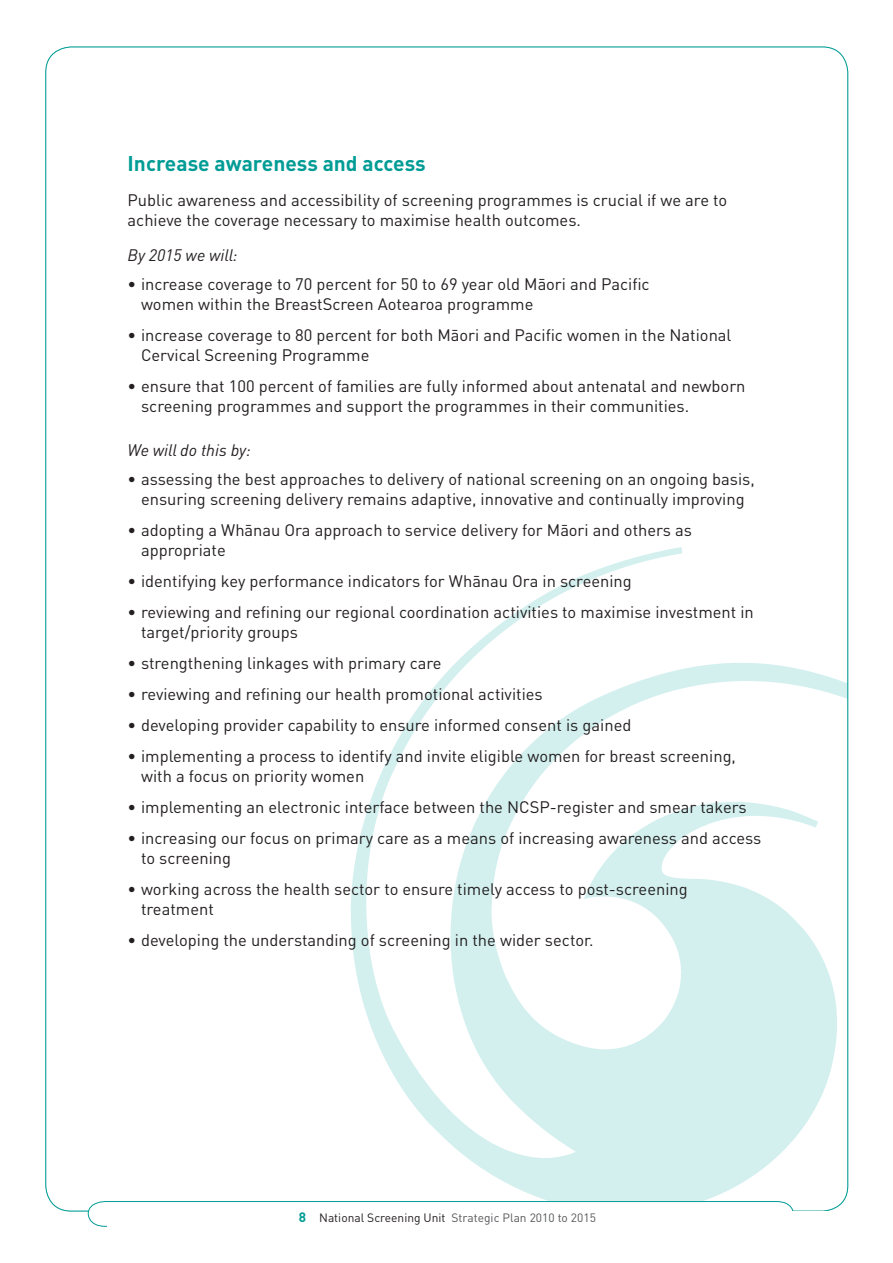
<style>
.page{position:relative;width:893px;height:1263px;background:#fff}
.page>*{position:absolute;margin:0;border:0;box-sizing:border-box;transform-origin:0 0}
.t1{font:700 21px "DIN";color:#009c95}
.t2{font:16.5px/20.2px "DIN";color:#231f20}
.t3{font:italic 16.5px "DIN Pro";color:#231f20}
.t4{font:12px "DIN";color:#57585a}
.s1{font-weight:700;font-size:13.5px;color:#009c95}
.s2{color:#231f20}
</style>
<div class="page">
<img style="left:351px;top:547px;width:497px;height:664px">
<svg style="left:87px;top:1201px;width:707px;height:26px"></svg>
<div style="left:107px;top:1211px;width:726px;height:29px;background:#fff"></div>
<p class="t1" style="left:128px;top:149px;width:300px">Increase awareness and access</p>
<p class="t2" style="left:128px;top:189px;width:601px">Public awareness and accessibility of screening programmes is crucial if we are to achieve the coverage necessary to maximise health outcomes.</p>
<p class="t3" style="left:128px;top:245px;width:111px">By 2015 we will:</p>
<p class="t2" style="left:141px;top:273px;width:510px;text-indent:-13px">• increase coverage to 70 percent for 50 to 69 year old M¯aori and Pacific women within the BreastScreen Aotearoa programme</p>
<p class="t2" style="left:141px;top:325px;width:592px;text-indent:-13px">• increase coverage to 80 percent for both M¯aori and Pacific women in the National<br>Cervical Screening Programme</p>
<p class="t2" style="left:141px;top:376px;width:606px;text-indent:-13px">• ensure that 100 percent of families are fully informed about antenatal and newborn screening programmes and support the programmes in their communities.</p>
<p class="t3" style="left:128px;top:440px;width:125px">We will do this by:</p>
<p class="t2" style="left:128px;top:468px;width:629px;text-align:center">• assessing the best approaches to delivery of national screening on an ongoing basis, ensuring screening delivery remains adaptive, innovative and continually improving</p>
<p class="t2" style="left:141px;top:519px;width:553px;text-indent:-13px">• adopting a Wh¯anau Ora approach to service delivery for M¯aori and others as appropriate</p>
<p class="t2" style="left:128px;top:571px;width:506px">• identifying key performance indicators for Wh¯anau Ora in screening</p>
<p class="t2" style="left:141px;top:601px;width:614px;text-indent:-13px">• reviewing and refining our regional coordination activities to maximise investment in target/priority groups</p>
<p class="t2" style="left:128px;top:653px;width:315px">• strengthening linkages with primary care</p>
<p class="t2" style="left:128px;top:683px;width:417px">• reviewing and refining our health promotional activities</p>
<p class="t2" style="left:128px;top:714px;width:505px">• developing provider capability to ensure informed consent is gained</p>
<p class="t2" style="left:141px;top:745px;width:596px;text-indent:-13px">• implementing a process to identify and invite eligible women for breast screening, with a focus on priority women</p>
<p class="t2" style="left:128px;top:796px;width:621px">• implementing an electronic interface between the NCSP-register and smear takers</p>
<p class="t2" style="left:141px;top:827px;width:622px;text-indent:-13px">• increasing our focus on primary care as a means of increasing awareness and access to screening</p>
<p class="t2" style="left:141px;top:878px;width:548px;text-indent:-13px">• working across the health sector to ensure timely access to post-screening treatment</p>
<p class="t2" style="left:128px;top:930px;width:467px">• developing the understanding of screening in the wider sector.</p>
<p class="t4" style="left:299px;top:1210px;width:299px"><span class="s1">8</span> <span class="s2">National Screening Unit</span> Strategic Plan 2010 to 2015</p>
</div>
